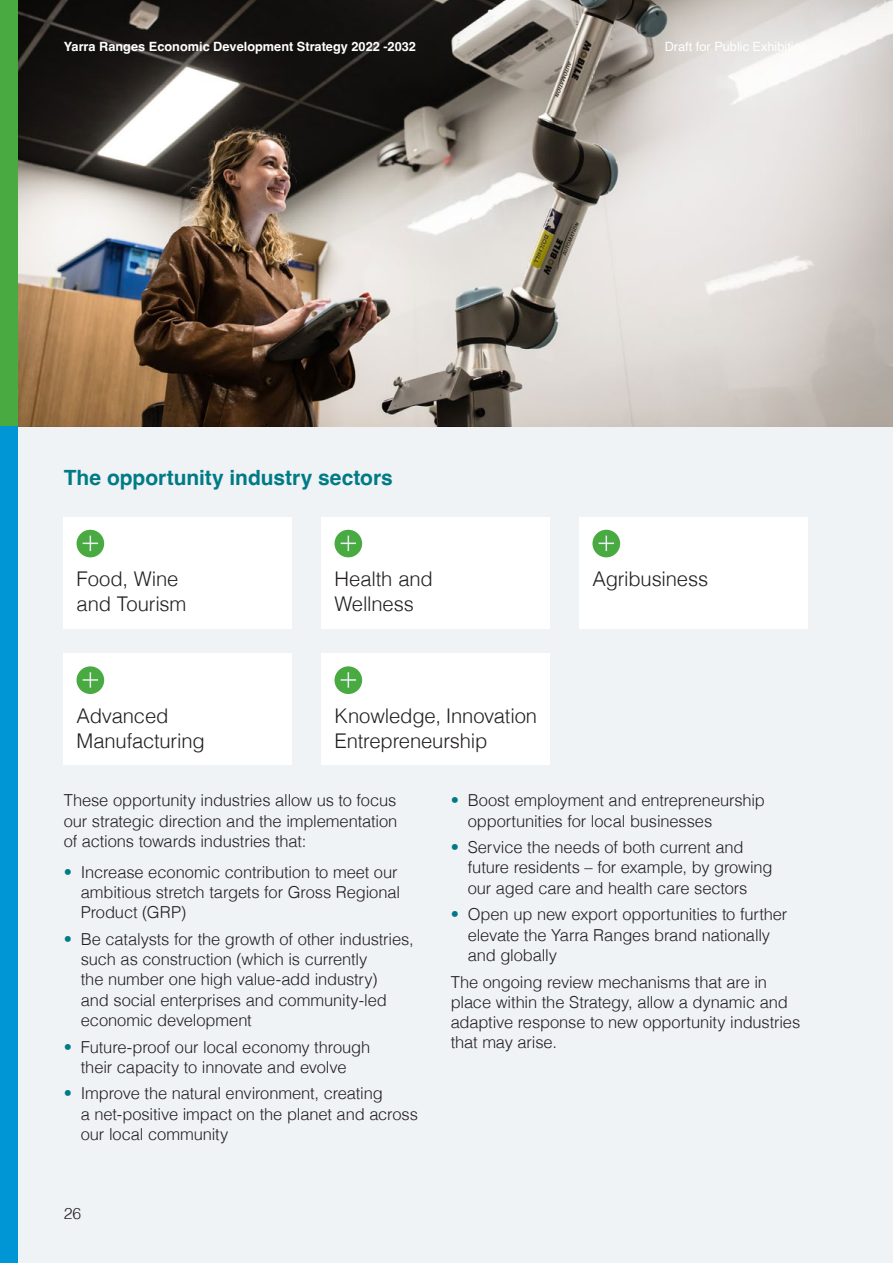
<style>
.page{position:relative;width:893px;height:1263px;background:#eff3f6}
.page>*{position:absolute;margin:0;border:0;box-sizing:border-box;transform-origin:0 0}
.t1{font:700 21px "Helvetica";color:#007b85}
.t2{font:300 20.25px/24.8px "Helvetica";letter-spacing:-.01em;color:#231f20}
.t3{font:300 16.5px/20.2px "Helvetica";letter-spacing:-.01em;color:#231f20}
.t4{font:300 15.75px "Helvetica";color:#231f20}
.t5{font:700 12.75px "Helvetica";color:#fff}
.t6{font:12.75px "Helvetica";color:#fff}
.s1{color:#007b85}
</style>
<div class="page">
<img style="left:17px;top:0;width:876px;height:427px">
<div style="left:64px;top:517px;width:228px;height:111px;background:#fff"></div>
<div style="left:77px;top:530px;width:27px;height:27px;background:#49aa42;border-radius:50%"></div>
<svg style="left:83px;top:536px;width:15px;height:15px"></svg>
<div style="left:64px;top:654px;width:228px;height:111px;background:#fff"></div>
<div style="left:77px;top:666px;width:27px;height:28px;background:#49aa42;border-radius:50%"></div>
<svg style="left:83px;top:672px;width:15px;height:16px"></svg>
<div style="left:322px;top:517px;width:228px;height:111px;background:#fff"></div>
<div style="left:334px;top:530px;width:28px;height:27px;background:#49aa42;border-radius:50%"></div>
<svg style="left:341px;top:536px;width:15px;height:15px"></svg>
<div style="left:322px;top:654px;width:228px;height:111px;background:#fff"></div>
<div style="left:334px;top:666px;width:28px;height:28px;background:#49aa42;border-radius:50%"></div>
<svg style="left:341px;top:672px;width:15px;height:16px"></svg>
<div style="left:580px;top:517px;width:228px;height:111px;background:#fff"></div>
<div style="left:592px;top:530px;width:28px;height:27px;background:#49aa42;border-radius:50%"></div>
<svg style="left:599px;top:536px;width:15px;height:15px"></svg>
<div style="left:0;top:0;width:17px;height:427px;background:#49aa42"></div>
<div style="left:0;top:427px;width:17px;height:836px;background:#0096d6"></div>
<p class="t5" style="left:64px;top:39px;width:354px">Yarra Ranges Economic Development Strategy 2022 -2032</p>
<p class="t6" style="left:665px;top:37px;width:145px">Draft for Public Exhibition</p>
<p class="t1" style="left:64px;top:465px;width:331px">The opportunity industry sectors</p>
<p class="t2" style="left:77px;top:565px;width:111px">Food, Wine and Tourism</p>
<p class="t2" style="left:77px;top:702px;width:130px">Advanced<br>Manufacturing</p>
<p class="t2" style="left:334px;top:565px;width:100px">Health and<br>Wellness</p>
<p class="t2" style="left:334px;top:702px;width:204px">Knowledge, Innovation<br>Entrepreneurship</p>
<p class="t2" style="left:592px;top:565px;width:117px">Agribusiness</p>
<p class="t3" style="left:64px;top:789px;width:335px;text-align:justify">These opportunity industries allow us to focus our strategic direction and the implementation of actions towards industries that:</p>
<p class="t3" style="left:81px;top:861px;width:321px;text-indent:-17px"><span class="s1">•</span> Increase economic contribution to meet our ambitious stretch targets for Gross Regional<br>Product (GRP)</p>
<p class="t3" style="left:81px;top:928px;width:335px;text-indent:-17px"><span class="s1">•</span> Be catalysts for the growth of other industries, such as construction (which is currently<br>the number one high value-add industry)<br>and social enterprises and community-led economic development</p>
<p class="t3" style="left:64px;top:1035px;width:308px;text-align:center"><span class="s1">•</span> Future-proof our local economy through their capacity to innovate and evolve</p>
<p class="t3" style="left:81px;top:1082px;width:339px;text-indent:-17px"><span class="s1">•</span> Improve the natural environment, creating<br>a net-positive impact on the planet and across our local community</p>
<p class="t4" style="left:64px;top:1200px;width:19px">26</p>
<p class="t3" style="left:468px;top:789px;width:299px;text-indent:-17px"><span class="s1">•</span> Boost employment and entrepreneurship opportunities for local businesses</p>
<p class="t3" style="left:468px;top:836px;width:306px;text-indent:-17px"><span class="s1">•</span> Service the needs of both current and future residents – for example, by growing our aged care and health care sectors</p>
<p class="t3" style="left:468px;top:903px;width:321px;text-indent:-17px"><span class="s1">•</span> Open up new export opportunities to further elevate the Yarra Ranges brand nationally and globally</p>
<p class="t3" style="left:451px;top:970px;width:351px">The ongoing review mechanisms that are in place within the Strategy, allow a dynamic and adaptive response to new opportunity industries that may arise.</p>
</div>
